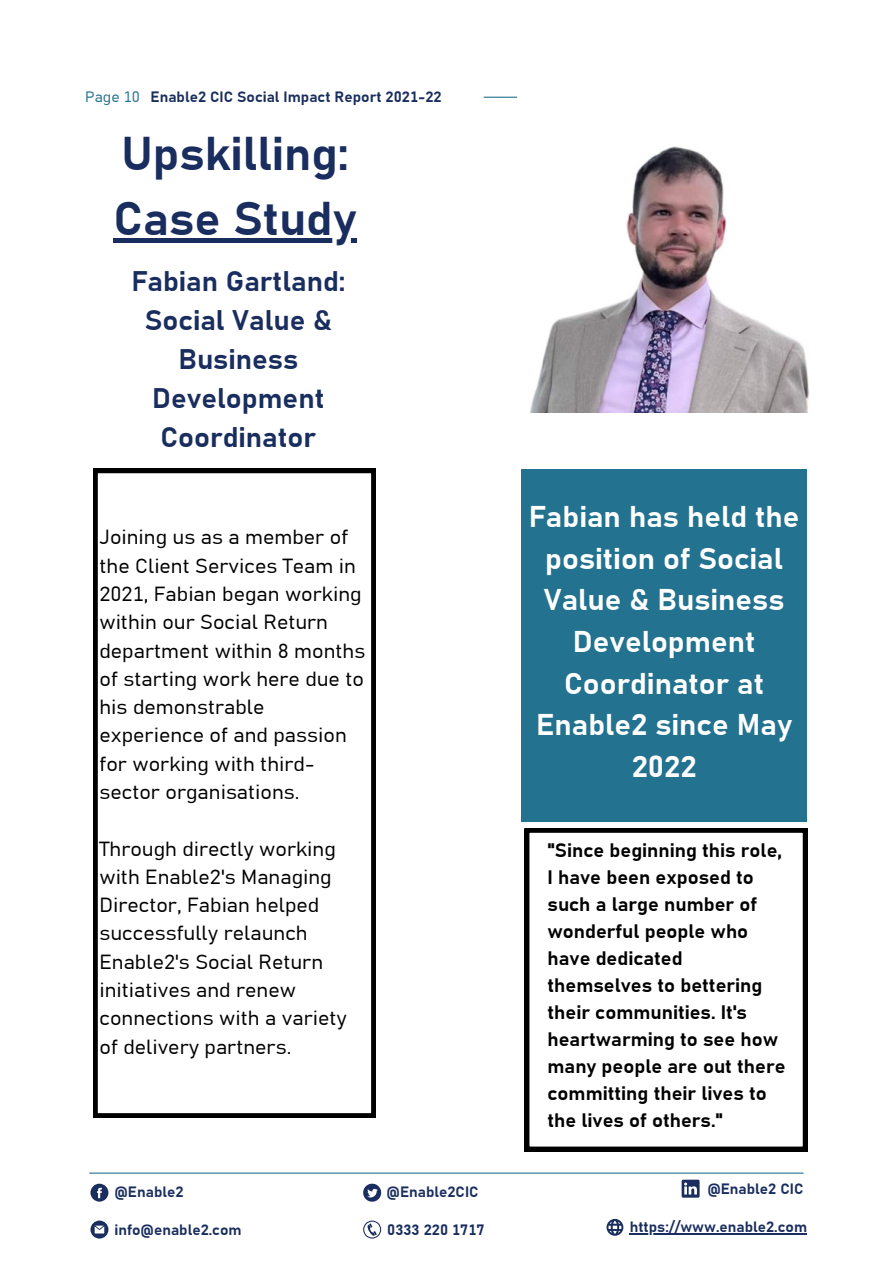
<style>
.page{position:relative;width:893px;height:1264px;background:#fff}
.page>*{position:absolute;margin:0;border:0;box-sizing:border-box;transform-origin:0 0}
.t1{font:700 47.25px "Grandview";color:#192d5e}
.t2{font:700 30px/41.5px "Grandview";color:#fff;text-align:center}
.t3{font:700 28.35px/39px "Grandview";color:#192d5e;text-align:center}
.t4{font:20.4px/28.2px "Grandview";color:#000}
.t5{font:700 19.5px/27px "Grandview";color:#000}
.t6{font:700 15px "Grandview";color:#192d5e}
.t7{font:15px "Grandview";color:#23728f}
</style>
<div class="page">
<svg style="left:525px;top:828px;width:282px;height:323px"></svg>
<hr style="left:89px;top:1172px;width:714px;height:1px;background:#23728f">
<hr style="left:483px;top:97px;width:320px;height:1px;background:#23728f">
<svg style="left:90px;top:1183px;width:18px;height:18px"></svg>
<svg style="left:363px;top:1183px;width:18px;height:18px"></svg>
<svg style="left:681px;top:1179px;width:18px;height:18px"></svg>
<svg style="left:363px;top:1220px;width:18px;height:18px"></svg>
<svg style="left:90px;top:1220px;width:18px;height:18px"></svg>
<svg style="left:606px;top:1218px;width:17px;height:17px"></svg>
<div style="left:521px;top:469px;width:286px;height:352px;background:#23728f"></div>
<hr style="left:629px;top:1233px;width:178px;height:1px;background:#192d5e">
<div style="left:113px;top:238px;width:243px;height:5px;background:#192d5e"></div>
<svg style="left:93px;top:469px;width:282px;height:648px"></svg>
<img style="left:517px;top:97px;width:292px;height:316px">
<p class="t7" style="left:85px;top:90px;width:56px">Page 10</p>
<p class="t6" style="left:150px;top:90px;width:292px">Enable2 CIC Social Impact Report 2021-22</p>
<p class="t1" style="left:121px;top:132px;width:228px">Upskilling:</p>
<p class="t1" style="left:113px;top:197px;width:244px">Case Study</p>
<p class="t3" style="left:131px;top:263px;width:215px">Fabian Gartland:<br>Social Value &amp;<br>Business<br>Development<br>Coordinator</p>
<p class="t4" style="left:99px;top:524px;width:267px">Joining us as a member of the Client Services Team in<br>2021, Fabian began working within our Social Return department within 8 months of starting work here due to his demonstrable experience of and passion for working with third&shy;sector organisations.</p>
<p class="t4" style="left:99px;top:835px;width:249px">Through directly working with Enable2's Managing<br>Director, Fabian helped successfully relaunch<br>Enable2's Social Return initiatives and renew connections with a variety of delivery partners.</p>
<p class="t2" style="left:529px;top:497px;width:272px">Fabian has held the position of Social<br>Value &amp; Business<br>Development<br>Coordinator at<br>Enable2 since May<br>2022</p>
<p class="t5" style="left:547px;top:838px;width:239px">"Since beginning this role,<br>I have been exposed to such a large number of wonderful people who have dedicated themselves to bettering their communities. It's heartwarming to see how many people are out there committing their lives to the lives of others."</p>
<p class="t6" style="left:114px;top:1185px;width:71px">@Enable2</p>
<p class="t6" style="left:386px;top:1184px;width:94px">@Enable2CIC</p>
<p class="t6" style="left:707px;top:1181px;width:98px">@Enable2 CIC</p>
<p class="t6" style="left:114px;top:1222px;width:129px">info@enable2.com</p>
<p class="t6" style="left:387px;top:1222px;width:99px">0333 220 1717</p>
<p class="t6" style="left:629px;top:1220px;width:179px">https://www.enable2.com</p>
</div>
